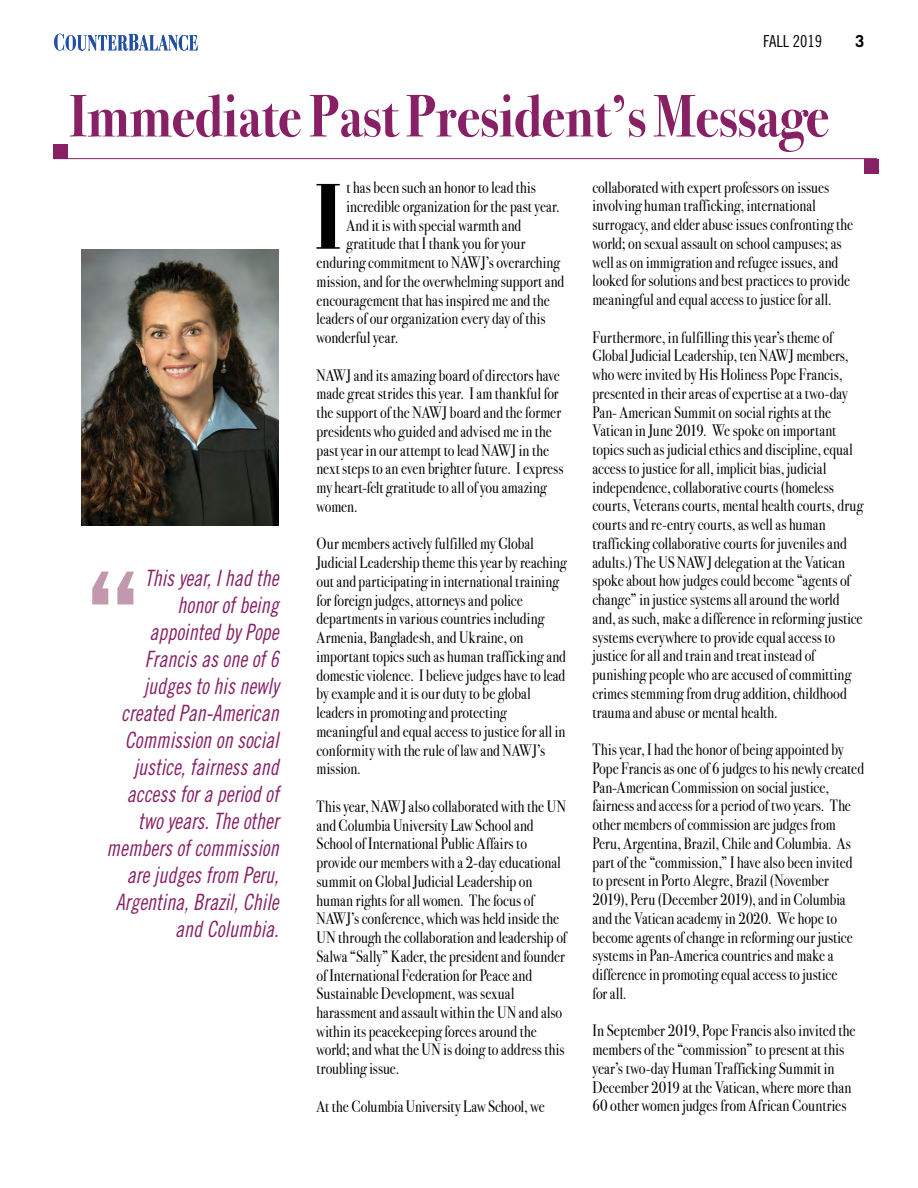
<style>
.page{position:relative;width:918px;height:1188px;background:#fff}
.page>*{position:absolute;margin:0;border:0;box-sizing:border-box;transform-origin:0 0}
.t1{font:700 60px "Bodoni Svty Two ITCTT";color:#872065;scale:.88 1}
.t2{font:22.5px/27px "Trade Gothic LT Std Cn 18 Obl";color:#872065;text-align:right;scale:.9 1}
.t3{font:16.5px/18.8px "Bodoni Svty Two ITCTT";letter-spacing:.005em;color:#000;scale:.85 1}
.t4{font:16.5px/18.8px "Bodoni Svty Two ITCTT";letter-spacing:.005em;color:#000;scale:.86 1}
.t5{font:16.5px "Trade Gothic LT Std Cn 18";color:#000}
.t6{font:700 16.5px "Trade Gothic LT Std";color:#000}
</style>
<div class="page">
<svg style="left:54px;top:34px;width:144px;height:17px"></svg>
<div style="left:864px;top:159px;width:14px;height:14px;background:#872065"></div>
<div style="left:54px;top:144px;width:14px;height:15px;background:#872065"></div>
<svg style="left:92px;top:572px;width:42px;height:32px"></svg>
<img style="left:81px;top:249px;width:198px;height:276px">
<svg style="left:316px;top:184px;width:24px;height:65px"></svg>
<hr style="left:54px;top:158px;width:823px;height:1px;background:#872065">
<p class="t5" style="left:763px;top:31px;width:60px">FALL 2019</p>
<p class="t6" style="left:855px;top:31px;width:11px">3</p>
<h1 class="t1" style="left:69px;top:67px;width:865px">Immediate Past President’s Message</h1>
<p class="t2" style="left:107px;top:565px;width:193px">This year, I had the honor of being appointed by Pope<br>Francis as one of 6 judges to his newly created Pan-American<br>Commission on social justice, fairness and access for a period of two years. The other members of commission are judges from Peru,<br>Argentina, Brazil, Chile and Columbia.</p>
<p class="t3" style="left:346px;top:176px;width:224px">t has been such an honor to lead this</p>
<p class="t3" style="left:346px;top:195px;width:253px">incredible organization for the past year.</p>
<p class="t3" style="left:346px;top:214px;width:207px">And it is with special warmth and</p>
<p class="t3" style="left:346px;top:233px;width:212px">gratitude that I thank you for your</p>
<p class="t3" style="left:317px;top:251px;width:288px">enduring commitment to NAWJ’s overarching</p>
<p class="t3" style="left:317px;top:270px;width:293px">mission, and for the overwhelming support and</p>
<p class="t3" style="left:317px;top:289px;width:276px">encouragement that has inspired me and the</p>
<p class="t3" style="left:317px;top:308px;width:271px">leaders of our organization every day of this</p>
<p class="t3" style="left:317px;top:326px;width:98px">wonderful year.</p>
<p class="t3" style="left:317px;top:364px;width:292px">NAWJ and its amazing board of directors have made great strides this year. I am thankful for the support of the NAWJ board and the former presidents who guided and advised me in the past year in our attempt to lead NAWJ in the next steps to an even brighter future. I express my heart-felt gratitude to all of you amazing women.</p>
<p class="t3" style="left:317px;top:533px;width:296px">Our members actively fulfilled my Global Judicial Leadership theme this year by reaching out and participating in international training for foreign judges, attorneys and police departments in various countries including Armenia, Bangladesh, and Ukraine, on important topics such as human trafficking and domestic violence. I believe judges have to lead by example and it is our duty to be global leaders in promoting and protecting meaningful and equal access to justice for all in conformity with the rule of law and NAWJ’s mission.</p>
<p class="t3" style="left:317px;top:795px;width:296px">This year, NAWJ also collaborated with the UN and Columbia University Law School and School of International Public Affairs to provide our members with a 2-day educational summit on Global Judicial Leadership on human rights for all women. The focus of NAWJ’s conference, which was held inside the UN through the collaboration and leadership of Salwa “Sally” Kader, the president and founder of International Federation for Peace and Sustainable Development, was sexual harassment and assault within the UN and also within its peacekeeping forces around the world; and what the UN is doing to address this troubling issue.</p>
<p class="t3" style="left:317px;top:1095px;width:270px">At the Columbia University Law School, we</p>
<p class="t3" style="left:592px;top:176px;width:308px">collaborated with expert professors on issues involving human trafficking, international surrogacy, and elder abuse issues confronting the world; on sexual assault on school campuses; as well as on immigration and refugee issues, and looked for solutions and best practices to provide meaningful and equal access to justice for all.</p>
<p class="t3" style="left:592px;top:326px;width:320px">Furthermore, in fulfilling this year’s theme of Global Judicial Leadership, ten NAWJ members, who were invited by His Holiness Pope Francis, presented in their areas of expertise at a two-day Pan- American Summit on social rights at the Vatican in June 2019. We spoke on important topics such as judicial ethics and discipline, equal access to justice for all, implicit bias, judicial independence, collaborative courts (homeless courts, Veterans courts, mental health courts, drug courts and re-entry courts, as well as human trafficking collaborative courts for juveniles and adults.) The US NAWJ delegation at the Vatican spoke about how judges could become “agents of change” in justice systems all around the world and, as such, make a difference in reforming justice systems everywhere to provide equal access to justice for all and train and treat instead of punishing people who are accused of committing crimes stemming from drug addition, childhood trauma and abuse or mental health.</p>
<p class="t3" style="left:592px;top:738px;width:321px">This year, I had the honor of being appointed by Pope Francis as one of 6 judges to his newly created Pan-American Commission on social justice, fairness and access for a period of two years. The other members of commission are judges from Peru, Argentina, Brazil, Chile and Columbia. As part of the “commission,” I have also been invited to present in Porto Alegre, Brazil (November 2019), Peru (December 2019), and in Columbia and the Vatican academy in 2020. We hope to become agents of change in reforming our justice systems in Pan-America countries and make a difference in promoting equal access to justice<br>for all.</p>
<p class="t4" style="left:592px;top:1020px;width:307px">In September 2019, Pope Francis also invited the members of the “commission” to present at this year’s two-day Human Trafficking Summit in December 2019 at the Vatican, where more than 60 other women judges from African Countries</p>
</div>
